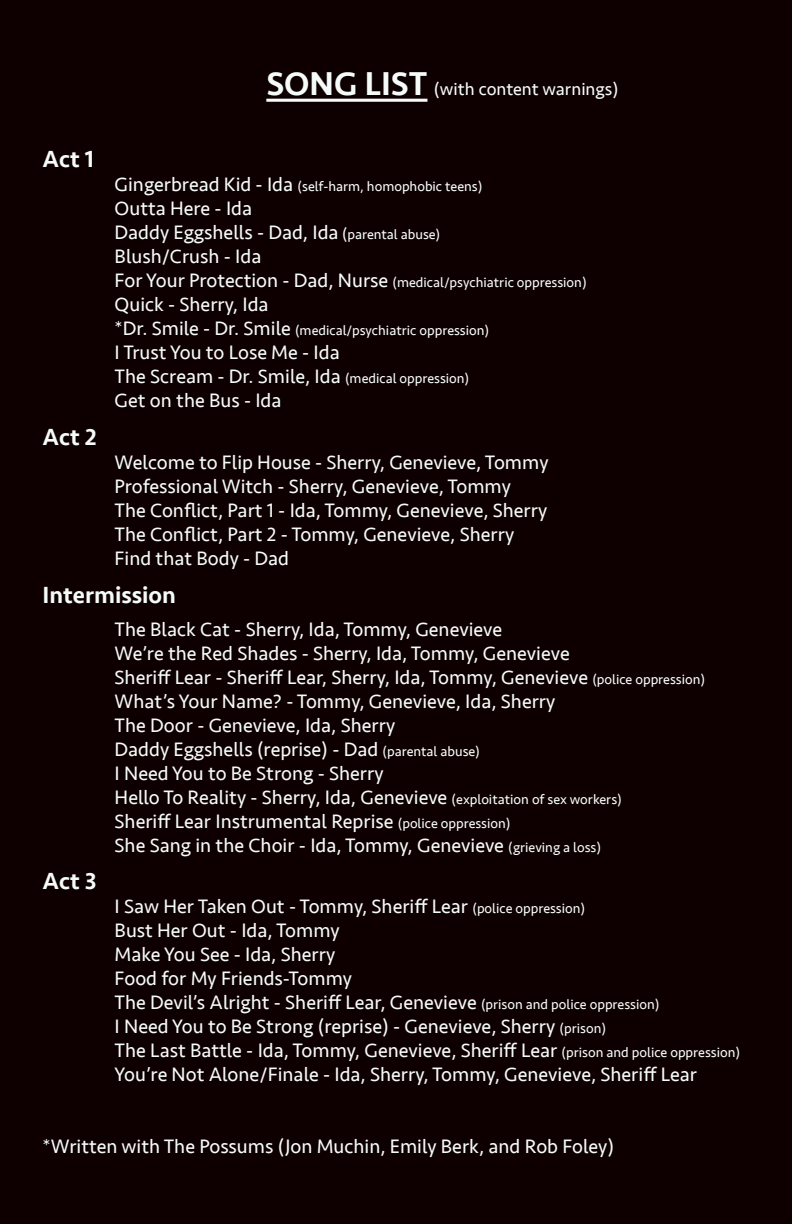
<style>
.page{position:relative;width:792px;height:1224px;background:#0e0000}
.page>*{position:absolute;margin:0;border:0;box-sizing:border-box;transform-origin:0 0}
.t1{font:500 24px "Seravek";color:#f5fbf8}
.t2{font:20px/24px "Seravek";color:#f5fbf8}
.t3{font:18px "Seravek";color:#f5fbf8}
.t4{font:14px "Seravek";color:#f5fbf8}
.s1{font-weight:500;font-size:34px}
.s2{font-size:20px}
.s3{font-size:16px}
.s4{font-size:14px}
</style>
<div class="page">
<hr style="left:266px;top:99px;width:161px;height:3px;background:#f5fbf8">
<p class="t3" style="left:266px;top:75px;width:354px"><span class="s1">SONG LIST</span> (with content warnings)</p>
<p class="t1" style="left:43px;top:144px;width:53px">Act 1</p>
<p class="t1" style="left:43px;top:422px;width:56px">Act 2</p>
<p class="t4" style="left:115px;top:176px;width:369px"><span class="s2">Gingerbread Kid - Ida</span> (self-harm, homophobic teens)</p>
<p class="t2" style="left:115px;top:196px;width:327px">Outta Here - Ida<br>Daddy Eggshells - Dad, Ida <span class="s3">(</span><span class="s4">parental abuse)<br></span>Blush/Crush - Ida</p>
<p class="t4" style="left:115px;top:272px;width:474px"><span class="s2">For Your Protection - Dad, Nurse</span> (medical/psychiatric oppression)</p>
<p class="t2" style="left:115px;top:292px;width:155px">Quick - Sherry, Ida</p>
<p class="t4" style="left:115px;top:320px;width:376px"><span class="s2">*Dr. Smile - Dr. Smile</span> (medical/psychiatric oppression)</p>
<p class="t2" style="left:115px;top:340px;width:356px">I Trust You to Lose Me - Ida<br>The Scream - Dr. Smile, Ida <span class="s4">(medical oppression)<br></span>Get on the Bus - Ida</p>
<p class="t2" style="left:115px;top:450px;width:435px">Welcome to Flip House - Sherry, Genevieve, Tommy Professional Witch - Sherry, Genevieve, Tommy<br>The Conflict, Part 1 - Ida, Tommy, Genevieve, Sherry The Conflict, Part 2 - Tommy, Genevieve, Sherry Find that Body - Dad</p>
<p class="t1" style="left:43px;top:580px;width:135px">Intermission</p>
<p class="t2" style="left:115px;top:617px;width:592px">The Black Cat - Sherry, Ida, Tommy, Genevieve<br>We’re the Red Shades - Sherry, Ida, Tommy, Genevieve<br>Sheriff Lear - Sheriff Lear, Sherry, Ida, Tommy, Genevieve <span class="s4">(police oppression)<br></span>What’s Your Name? - Tommy, Genevieve, Ida, Sherry<br>The Door - Genevieve, Ida, Sherry<br>Daddy Eggshells (reprise) - Dad <span class="s4">(parental abuse)<br></span>I Need You to Be Strong - Sherry<br>Hello To Reality - Sherry, Ida, Genevieve <span class="s4">(exploitation of sex workers)<br></span>Sheriff Lear Instrumental Reprise <span class="s4">(police oppression)<br></span>She Sang in the Choir - Ida, Tommy, Genevieve <span class="s4">(grieving a loss)</span></p>
<p class="t1" style="left:43px;top:867px;width:55px">Act 3</p>
<p class="t2" style="left:115px;top:895px;width:627px">I Saw Her Taken Out - Tommy, Sheriff Lear <span class="s4">(police oppression)<br></span>Bust Her Out - Ida, Tommy<br>Make You See - Ida, Sherry<br>Food for My Friends-Tommy<br>The Devil’s Alright - Sheriff Lear, Genevieve <span class="s4">(prison and police oppression)<br></span>I Need You to Be Strong (reprise) - Genevieve, Sherry <span class="s4">(prison)<br></span>The Last Battle - Ida, Tommy, Genevieve, Sheriff Lear <span class="s4">(prison and police oppression)<br></span>You’re Not Alone/Finale - Ida, Sherry, Tommy, Genevieve, Sheriff Lear</p>
<p class="t2" style="left:43px;top:1135px;width:573px">*Written with The Possums (Jon Muchin, Emily Berk, and Rob Foley)</p>
</div>
